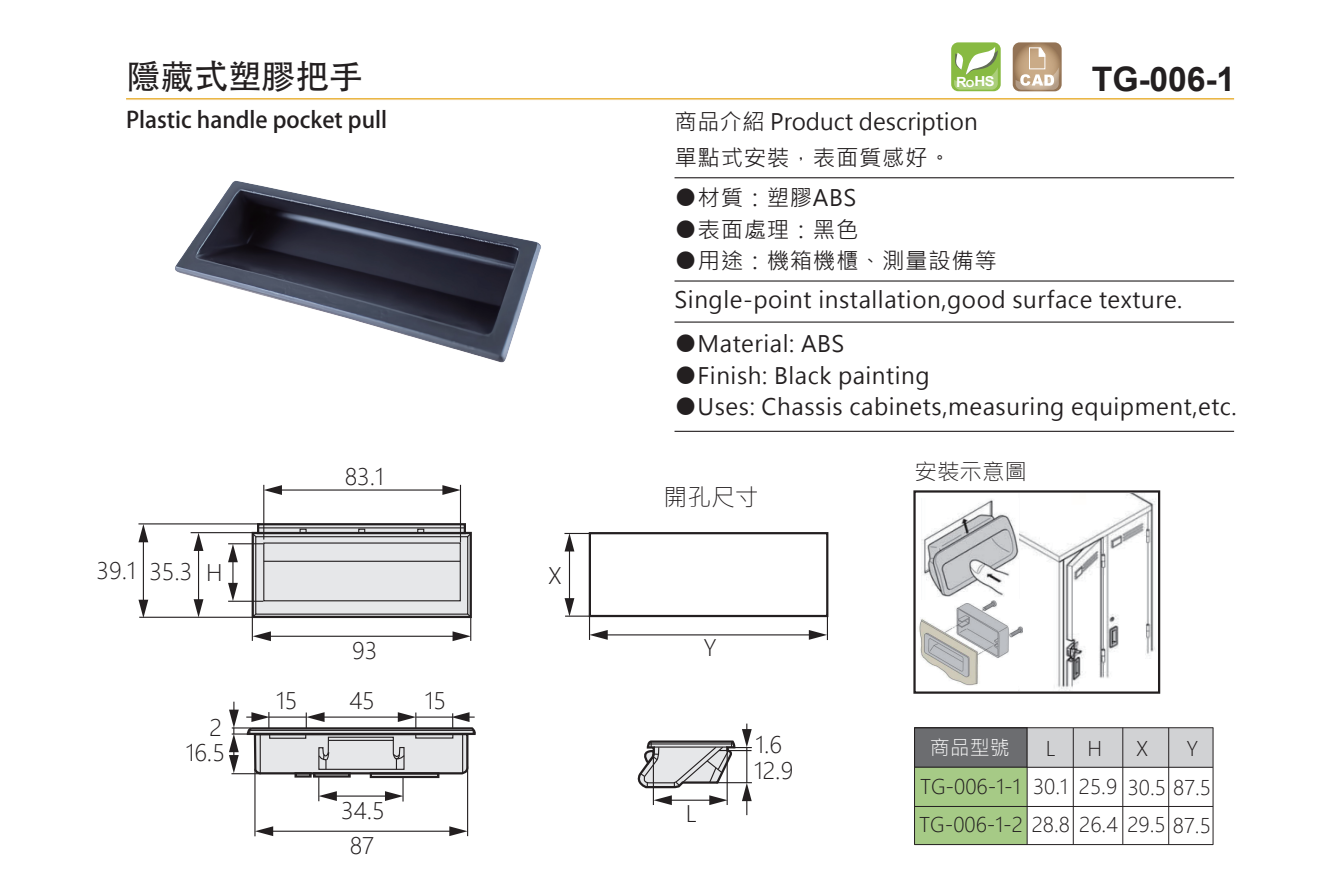
<style>
.page{position:relative;width:1340px;height:887px;background:#fff}
.page>*{position:absolute;margin:0;border:0;box-sizing:border-box;transform-origin:0 0}
.t1{font:700 33.75px "Arial";color:#231f20}
.t2{font:33.75px "Adobe Heiti Std";color:#231f20}
.t3{font:23.62px "Microsoft Jheng Hei UI Light";color:#231f20}
.t4{font:22.5px "Microsoft Jheng Hei UI Regular";letter-spacing:.025em;color:#231f20}
.t5{font:22.5px/25.9px "Microsoft Jheng Hei UI Light";color:#231f20}
.t6{font:700 22.5px "Adobe Fan Heiti Std";color:#231f20}
.t7{font:22.5px "Microsoft Jheng Hei UI Regular";color:#231f20}
.t8{font:20.03px/38px "Microsoft Jheng Hei UI Light";color:#231f20}
.t9{font:20.03px "Microsoft Jheng Hei UI Light";color:#fff}
.t10{font:700 13.72px "Arial";color:#fff;scale:1.1 1}
.s1{font-size:13.95px}
.s2{font-size:9.9px}
</style>
<div class="page">
<svg style="left:1012px;top:42px;width:49px;height:49px;background:#c0a78c"></svg>
<div style="left:951px;top:42px;width:49px;height:49px;background:#88ba42;border-radius:7px"></div>
<svg style="left:954px;top:47px;width:44px;height:43px"></svg>
<hr style="left:674px;top:177px;width:560px;height:1px;background:#231f20">
<hr style="left:674px;top:321px;width:560px;height:1px;background:#231f20">
<hr style="left:674px;top:430px;width:560px;height:2px;background:#231f20">
<hr style="left:674px;top:280px;width:560px;height:1px;background:#231f20">
<hr style="left:732px;top:746px;width:20px;height:2px;background:#231f20">
<hr style="left:728px;top:749px;width:23px;height:2px;background:#231f20">
<hr style="left:716px;top:781px;width:36px;height:2px;background:#231f20">
<svg style="left:637px;top:740px;width:99px;height:65px"></svg>
<hr style="left:746px;top:750px;width:1px;height:32px;background:#231f20">
<svg style="left:742px;top:782px;width:9px;height:32px"></svg>
<svg style="left:742px;top:723px;width:9px;height:27px"></svg>
<div style="left:588px;top:532px;width:240px;height:85px;border:2px solid #231f20"></div>
<hr style="left:826px;top:611px;width:2px;height:29px;background:#231f20">
<hr style="left:604px;top:634px;width:208px;height:1px;background:#231f20">
<svg style="left:808px;top:629px;width:19px;height:10px"></svg>
<hr style="left:564px;top:532px;width:27px;height:2px;background:#231f20">
<hr style="left:569px;top:548px;width:1px;height:53px;background:#231f20">
<svg style="left:564px;top:533px;width:10px;height:18px"></svg>
<svg style="left:564px;top:598px;width:43px;height:41px"></svg>
<div style="left:252px;top:531px;width:220px;height:87px;background:#e6e7e9;border:2px solid #231f20"></div>
<div style="left:255px;top:536px;width:213px;height:78px;border:1px solid #231f20"></div>
<div style="left:263px;top:542px;width:198px;height:59px;border:1px solid #231f20"></div>
<svg style="left:466px;top:532px;width:6px;height:6px"></svg>
<hr style="left:264px;top:560px;width:196px;height:1px;background:#231f20">
<svg style="left:257px;top:523px;width:209px;height:11px;background:#838283"></svg>
<hr style="left:139px;top:616px;width:117px;height:1px;background:#231f20">
<hr style="left:191px;top:532px;width:62px;height:1px;background:#231f20">
<hr style="left:228px;top:600px;width:35px;height:1px;background:#231f20">
<hr style="left:228px;top:543px;width:35px;height:1px;background:#231f20">
<svg style="left:228px;top:543px;width:10px;height:58px"></svg>
<hr style="left:198px;top:547px;width:1px;height:55px;background:#231f20">
<svg style="left:194px;top:599px;width:9px;height:18px"></svg>
<svg style="left:194px;top:532px;width:9px;height:19px"></svg>
<svg style="left:251px;top:531px;width:6px;height:7px"></svg>
<hr style="left:258px;top:527px;width:207px;height:1px;background:#231f20">
<div style="left:299px;top:528px;width:8px;height:5px;border:1px solid #231f20"></div>
<svg style="left:358px;top:528px;width:7px;height:5px"></svg>
<svg style="left:417px;top:528px;width:7px;height:5px"></svg>
<hr style="left:267px;top:635px;width:189px;height:1px;background:#231f20">
<svg style="left:251px;top:612px;width:20px;height:29px"></svg>
<svg style="left:452px;top:612px;width:20px;height:29px"></svg>
<hr style="left:278px;top:489px;width:168px;height:1px;background:#231f20">
<svg style="left:264px;top:485px;width:18px;height:10px"></svg>
<svg style="left:442px;top:485px;width:18px;height:10px"></svg>
<hr style="left:263px;top:484px;width:1px;height:55px;background:#231f20">
<hr style="left:460px;top:484px;width:1px;height:58px;background:#231f20">
<hr style="left:138px;top:523px;width:122px;height:1px;background:#231f20">
<hr style="left:143px;top:539px;width:1px;height:64px;background:#231f20">
<svg style="left:138px;top:524px;width:10px;height:18px"></svg>
<svg style="left:138px;top:599px;width:10px;height:19px"></svg>
<svg style="left:229px;top:701px;width:247px;height:136px"></svg>
<div style="left:914px;top:727px;width:113px;height:40px;background:#6c6d70;border:1px solid #231f20"></div>
<div style="left:914px;top:767px;width:113px;height:77px;background:#a6ca86"></div>
<div style="left:1027px;top:727px;width:185px;height:40px;background:#d1d2d4"></div>
<hr style="left:914px;top:766px;width:298px;height:1px;background:#231f20">
<hr style="left:914px;top:805px;width:298px;height:1px;background:#231f20">
<hr style="left:914px;top:844px;width:298px;height:1px;background:#231f20">
<hr style="left:914px;top:727px;width:299px;height:1px;background:#231f20">
<hr style="left:914px;top:727px;width:1px;height:117px;background:#231f20">
<hr style="left:1026px;top:727px;width:1px;height:117px;background:#231f20">
<hr style="left:1212px;top:727px;width:1px;height:117px;background:#231f20">
<hr style="left:1072px;top:727px;width:1px;height:117px;background:#231f20">
<hr style="left:1122px;top:727px;width:1px;height:117px;background:#231f20">
<hr style="left:1168px;top:727px;width:1px;height:117px;background:#231f20">
<div style="left:913px;top:490px;width:247px;height:203px;background:#fff;border:2px solid #231f20"></div>
<img style="left:1018px;top:493px;width:137px;height:196px">
<img style="left:919px;top:599px;width:103px;height:86px">
<img style="left:921px;top:499px;width:97px;height:98px">
<img style="left:175px;top:180px;width:366px;height:183px">
<h1 class="t2" style="left:127px;top:56px;width:238px">隱藏式塑膠把手</h1>
<p class="t6" style="left:126px;top:106px;width:262px">Plastic handle pocket pull</p>
<p class="t5" style="left:97px;top:558px;width:127px">39.1 35.3 H</p>
<p class="t5" style="left:209px;top:714px;width:14px">2</p>
<p class="t5" style="left:186px;top:739px;width:41px">16.5</p>
<p class="t5" style="left:345px;top:463px;width:41px">83.1</p>
<p class="t5" style="left:276px;top:688px;width:23px">15</p>
<p class="t5" style="left:352px;top:637px;width:27px">93</p>
<p class="t5" style="left:349px;top:687px;width:27px">45</p>
<p class="t5" style="left:425px;top:687px;width:23px">15</p>
<p class="t5" style="left:341px;top:793px;width:45px;line-height:34.4px;text-align:center">34.5<br>87</p>
<p class="t5" style="left:548px;top:562px;width:15px">X</p>
<p class="t10" style="left:956px;top:72px;width:36px"><span class="s1">R</span><span class="s2">O</span>HS</p>
<h1 class="t1" style="left:1091px;top:55px;width:145px">TG-006-1</h1>
<p class="t7" style="left:674px;top:107px;width:305px">商品介紹 Product description</p>
<p class="t4" style="left:674px;top:143px;width:278px">單點式安裝，表面質感好。</p>
<p class="t4" style="left:674px;top:184px;width:183px">●材質：塑膠ABS</p>
<p class="t4" style="left:674px;top:215px;width:185px">●表面處理：黑色</p>
<p class="t4" style="left:674px;top:247px;width:324px">●用途：機箱機櫃、測量設備等</p>
<p class="t4" style="left:674px;top:285px;width:509px">Single-point installation,good surface texture.</p>
<p class="t4" style="left:674px;top:330px;width:171px">●Material: ABS</p>
<p class="t4" style="left:674px;top:361px;width:257px">●Finish: Black painting</p>
<p class="t4" style="left:674px;top:393px;width:563px">●Uses: Chassis cabinets,measuring equipment,etc.</p>
<p class="t3" style="left:663px;top:482px;width:96px">開孔尺寸</p>
<p class="t5" style="left:703px;top:634px;width:15px">Y</p>
<p class="t5" style="left:685px;top:800px;width:13px">L</p>
<p class="t5" style="left:754px;top:731px;width:41px">1.6<br>12.9</p>
<p class="t5" style="left:914px;top:458px;width:114px">安裝示意圖</p>
<p class="t9" style="left:929px;top:735px;width:82px">商品型號</p>
<p class="t8" style="left:1045px;top:729px;width:11px">L</p>
<p class="t8" style="left:919px;top:767px;width:152px">TG-006-1-1<br>TG-006-1-2 28.8</p>
<p class="t8" style="left:1033px;top:767px;width:36px">30.1</p>
<p class="t8" style="left:1078px;top:728px;width:40px;text-align:center">H<br>25.9<br>26.4</p>
<p class="t8" style="left:1127px;top:729px;width:85px;text-indent:9px">X<br>30.5 87.5<br>29.5 87.5</p>
<p class="t8" style="left:1186px;top:729px;width:13px">Y</p>
</div>
